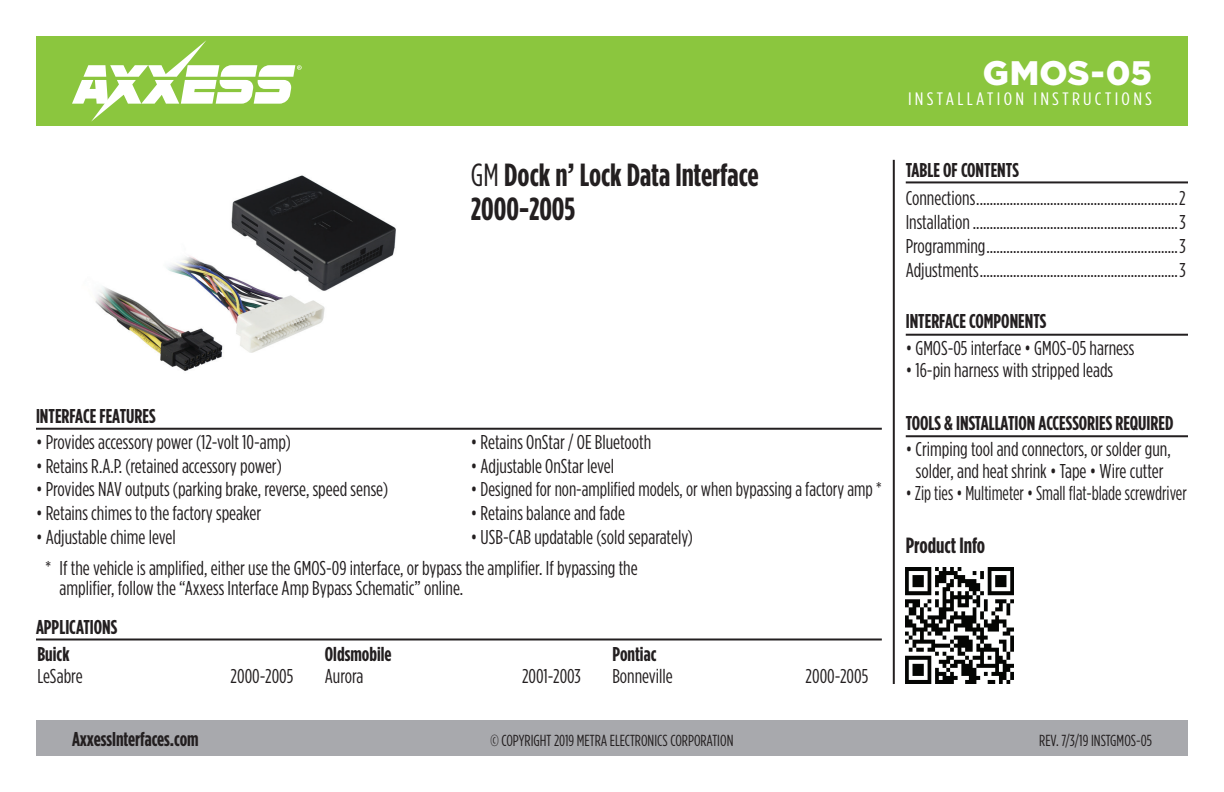
<style>
.page{position:relative;width:1224px;height:792px;background:#fff}
.page>*{position:absolute;margin:0;border:0;box-sizing:border-box;transform-origin:0 0}
.t1{font:900 34px "Gotham";color:#fff}
.t2{font:700 32px/34px "Gotham Condensed";color:#231f20}
.t3{font:700 22px "Gotham Condensed";color:#231f20}
.t4{font:20px/24px "Gotham Condensed";color:#231f20;text-align:center}
.t5{font:700 20px "Gotham Condensed";color:#231f20}
.t6{font:20px "Gotham Condensed";color:#231f20;scale:.93 1}
.t7{font:18px "Gotham Condensed";letter-spacing:.16em;color:#fff;scale:1.14 1}
.t8{font:16px "Gotham Condensed";color:#231f20}
.s1{font-weight:400}
</style>
<div class="page">
<div style="left:36px;top:720px;width:1152px;height:36px;background:#a8a9ad"></div>
<hr style="left:893px;top:160px;width:2px;height:524px;background:#231f20">
<div style="left:36px;top:36px;width:1152px;height:90px;background:#8bc63e"></div>
<svg style="left:72px;top:40px;width:230px;height:82px"></svg>
<img style="left:906px;top:568px;width:107px;height:116px">
<hr style="left:36px;top:428px;width:846px;height:2px;background:#231f20">
<hr style="left:906px;top:334px;width:282px;height:2px;background:#231f20">
<hr style="left:906px;top:435px;width:282px;height:2px;background:#231f20">
<hr style="left:906px;top:181px;width:282px;height:2px;background:#231f20">
<hr style="left:36px;top:639px;width:846px;height:2px;background:#231f20">
<img style="left:95px;top:175px;width:301px;height:196px">
<p class="t5" style="left:36px;top:404px;width:121px">INTERFACE FEATURES</p>
<p class="t4" style="left:36px;top:430px;width:256px">• Provides accessory power (12-volt 10-amp)</p>
<p class="t4" style="left:36px;top:454px;width:247px">• Retains R.A.P. (retained accessory power)</p>
<p class="t4" style="left:36px;top:477px;width:354px">• Provides NAV outputs (parking brake, reverse, speed sense)</p>
<p class="t4" style="left:36px;top:501px;width:227px">• Retains chimes to the factory speaker</p>
<p class="t4" style="left:36px;top:524px;width:141px">• Adjustable chime level</p>
<h2 class="t2" style="left:471px;top:157px;width:289px"><span class="s1">GM</span> Dock n’ Lock Data Interface<br>2000-2005</h2>
<p class="t4" style="left:471px;top:430px;width:182px">• Retains OnStar / OE Bluetooth</p>
<p class="t4" style="left:471px;top:454px;width:145px">• Adjustable OnStar level</p>
<p class="t4" style="left:471px;top:477px;width:412px">• Designed for non-amplified models, or when bypassing a factory amp *</p>
<p class="t4" style="left:471px;top:501px;width:156px">• Retains balance and fade</p>
<p class="t4" style="left:471px;top:524px;width:224px">• USB-CAB updatable (sold separately)</p>
<p class="t4" style="left:60px;top:558px;width:580px;line-height:20px;text-align:left;text-indent:-14px">* If the vehicle is amplified, either use the GMOS-09 interface, or bypass the amplifier. If bypassing the amplifier, follow the “Axxess Interface Amp Bypass Schematic” online.</p>
<p class="t5" style="left:36px;top:616px;width:83px">APPLICATIONS</p>
<p class="t5" style="left:37px;top:643px;width:34px">Buick</p>
<p class="t4" style="left:37px;top:664px;width:47px">LeSabre</p>
<p class="t4" style="left:231px;top:664px;width:64px">2000-2005</p>
<p class="t5" style="left:325px;top:643px;width:68px">Oldsmobile</p>
<p class="t4" style="left:325px;top:664px;width:40px">Aurora</p>
<p class="t4" style="left:522px;top:664px;width:60px">2001-2003</p>
<p class="t5" style="left:612px;top:643px;width:46px">Pontiac</p>
<p class="t4" style="left:612px;top:664px;width:62px">Bonneville</p>
<p class="t4" style="left:806px;top:664px;width:64px">2000-2005</p>
<h1 class="t1" style="left:983px;top:53px;width:171px">GMOS-05</h1>
<p class="t7" style="left:908px;top:89px;width:215px">INSTALLATION INSTRUCTIONS</p>
<p class="t5" style="left:906px;top:158px;width:115px">TABLE OF CONTENTS</p>
<p class="t4" style="left:906px;top:185px;width:281px;text-align:justify">Connections............................................................2<br>Installation.............................................................3<br>Programming.........................................................3<br>Adjustments...........................................................3</p>
<p class="t5" style="left:906px;top:310px;width:142px">INTERFACE COMPONENTS</p>
<p class="t4" style="left:906px;top:335px;width:230px">• GMOS-05 interface • GMOS-05 harness</p>
<p class="t4" style="left:906px;top:357px;width:209px">• 16-pin harness with stripped leads</p>
<p class="t5" style="left:906px;top:412px;width:269px">TOOLS &amp; INSTALLATION ACCESSORIES REQUIRED</p>
<p class="t4" style="left:906px;top:438px;width:267px;line-height:22px">• Crimping tool and connectors, or solder gun, solder, and heat shrink • Tape • Wire cutter</p>
<p class="t6" style="left:906px;top:483px;width:304px">• Zip ties • Multimeter • Small flat-blade screwdriver</p>
<p class="t3" style="left:906px;top:533px;width:81px">Product Info</p>
<p class="t5" style="left:72px;top:728px;width:128px">AxxessInterfaces.com</p>
<p class="t8" style="left:491px;top:732px;width:244px">© COPYRIGHT 2019 METRA ELECTRONICS CORPORATION</p>
<p class="t8" style="left:1039px;top:732px;width:114px">REV. 7/3/19 INSTGMOS-05</p>
</div>
